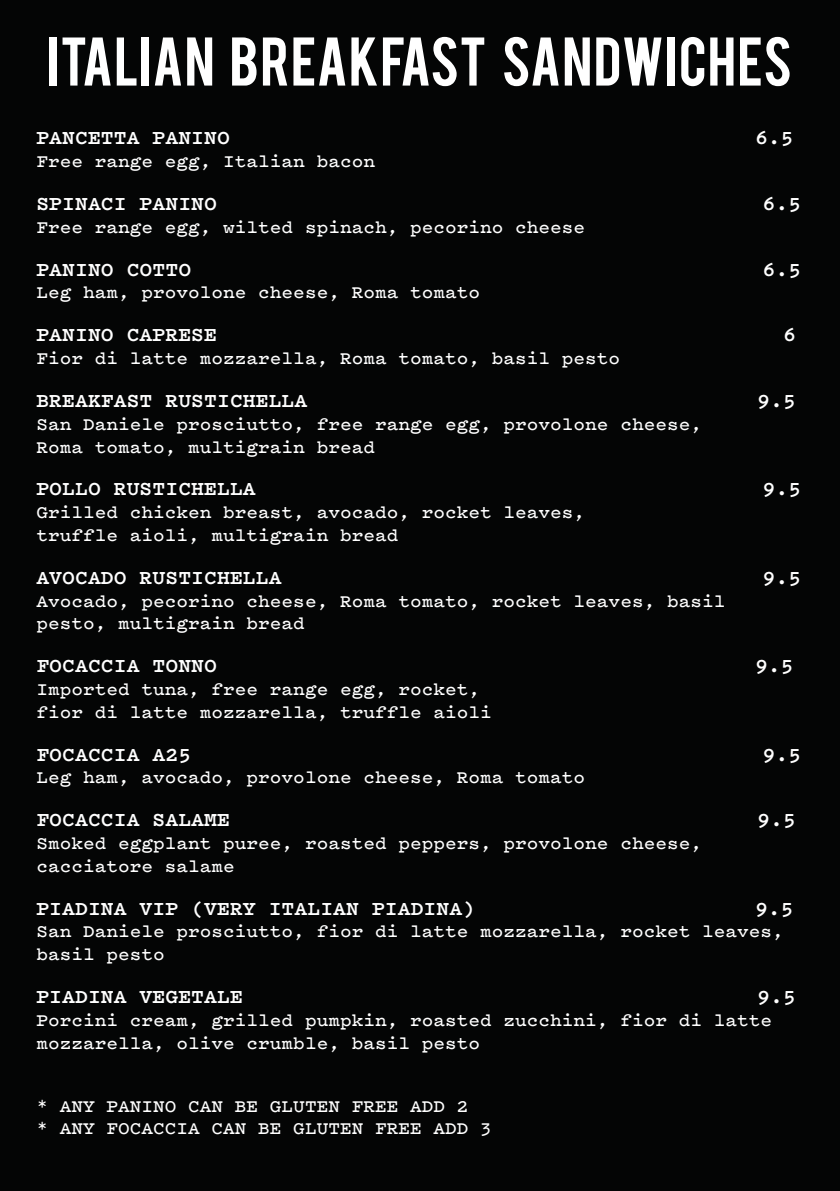
<style>
.page{position:relative;width:840px;height:1191px;background:#fff}
.page>*{position:absolute;margin:0;border:0;box-sizing:border-box;transform-origin:0 0}
.t1{font:54px "Bebas";letter-spacing:.02em;color:#fff}
.t2{font:700 21px "Pitch";color:#fff}
.t3{font:600 19px "Pitch";color:#fff}
</style>
<div class="page">
<div style="left:0;top:0;width:839px;height:1191px;background:#040505"></div>
<p class="t1" style="left:47px;top:22px;width:746px">ITALIAN BREAKFAST SANDWICHES</p>
<p class="t2" style="left:36px;top:123px;width:195px">PANCETTA PANINO</p>
<p class="t2" style="left:754px;top:123px;width:40px">6.5</p>
<p class="t3" style="left:36px;top:148px;width:340px">Free range egg, Italian bacon</p>
<p class="t2" style="left:36px;top:189px;width:182px">SPINACI PANINO</p>
<p class="t2" style="left:762px;top:189px;width:40px">6.5</p>
<p class="t3" style="left:36px;top:214px;width:550px">Free range egg, wilted spinach, pecorino cheese</p>
<p class="t2" style="left:36px;top:255px;width:156px">PANINO COTTO</p>
<p class="t2" style="left:762px;top:255px;width:40px">6.5</p>
<p class="t3" style="left:36px;top:279px;width:445px">Leg ham, provolone cheese, Roma tomato</p>
<p class="t2" style="left:36px;top:320px;width:182px">PANINO CAPRESE</p>
<p class="t2" style="left:782px;top:320px;width:14px">6</p>
<p class="t3" style="left:36px;top:345px;width:585px">Fior di latte mozzarella, Roma tomato, basil pesto</p>
<p class="t2" style="left:36px;top:386px;width:272px">BREAKFAST RUSTICHELLA</p>
<p class="t2" style="left:756px;top:386px;width:40px">9.5</p>
<p class="t3" style="left:36px;top:411px;width:666px">San Daniele prosciutto, free range egg, provolone cheese,</p>
<p class="t3" style="left:36px;top:433px;width:340px">Roma tomato, multigrain bread</p>
<p class="t2" style="left:36px;top:474px;width:221px">POLLO RUSTICHELLA</p>
<p class="t2" style="left:762px;top:474px;width:40px">9.5</p>
<p class="t3" style="left:36px;top:499px;width:550px">Grilled chicken breast, avocado, rocket leaves,</p>
<p class="t3" style="left:36px;top:522px;width:363px">truffle aioli, multigrain bread</p>
<p class="t2" style="left:36px;top:563px;width:246px">AVOCADO RUSTICHELLA</p>
<p class="t2" style="left:762px;top:563px;width:40px">9.5</p>
<p class="t3" style="left:36px;top:587px;width:690px">Avocado, pecorino cheese, Roma tomato, rocket leaves, basil</p>
<p class="t3" style="left:36px;top:610px;width:270px">pesto, multigrain bread</p>
<p class="t2" style="left:36px;top:651px;width:182px">FOCACCIA TONNO</p>
<p class="t2" style="left:754px;top:651px;width:40px">9.5</p>
<p class="t3" style="left:36px;top:676px;width:445px">Imported tuna, free range egg, rocket,</p>
<p class="t3" style="left:36px;top:699px;width:456px">fior di latte mozzarella, truffle aioli</p>
<p class="t2" style="left:36px;top:739px;width:156px">FOCACCIA A25</p>
<p class="t2" style="left:762px;top:739px;width:40px">9.5</p>
<p class="t3" style="left:36px;top:764px;width:550px">Leg ham, avocado, provolone cheese, Roma tomato</p>
<p class="t2" style="left:36px;top:805px;width:195px">FOCACCIA SALAME</p>
<p class="t2" style="left:756px;top:805px;width:40px">9.5</p>
<p class="t3" style="left:36px;top:830px;width:666px">Smoked eggplant puree, roasted peppers, provolone cheese,</p>
<p class="t3" style="left:36px;top:853px;width:200px">cacciatore salame</p>
<p class="t2" style="left:36px;top:893px;width:440px">PIADINA VIP (VERY ITALIAN PIADINA)</p>
<p class="t2" style="left:754px;top:893px;width:40px">9.5</p>
<p class="t3" style="left:36px;top:918px;width:748px">San Daniele prosciutto, fior di latte mozzarella, rocket leaves,</p>
<p class="t3" style="left:36px;top:941px;width:130px">basil pesto</p>
<p class="t2" style="left:36px;top:982px;width:208px">PIADINA VEGETALE</p>
<p class="t2" style="left:756px;top:982px;width:40px">9.5</p>
<p class="t3" style="left:36px;top:1007px;width:736px">Porcini cream, grilled pumpkin, roasted zucchini, fior di latte</p>
<p class="t3" style="left:36px;top:1029px;width:445px">mozzarella, olive crumble, basil pesto</p>
<p class="t3" style="left:36px;top:1092px;width:433px">* ANY PANINO CAN BE GLUTEN FREE ADD 2</p>
<p class="t3" style="left:36px;top:1115px;width:456px">* ANY FOCACCIA CAN BE GLUTEN FREE ADD 3</p>
</div>
